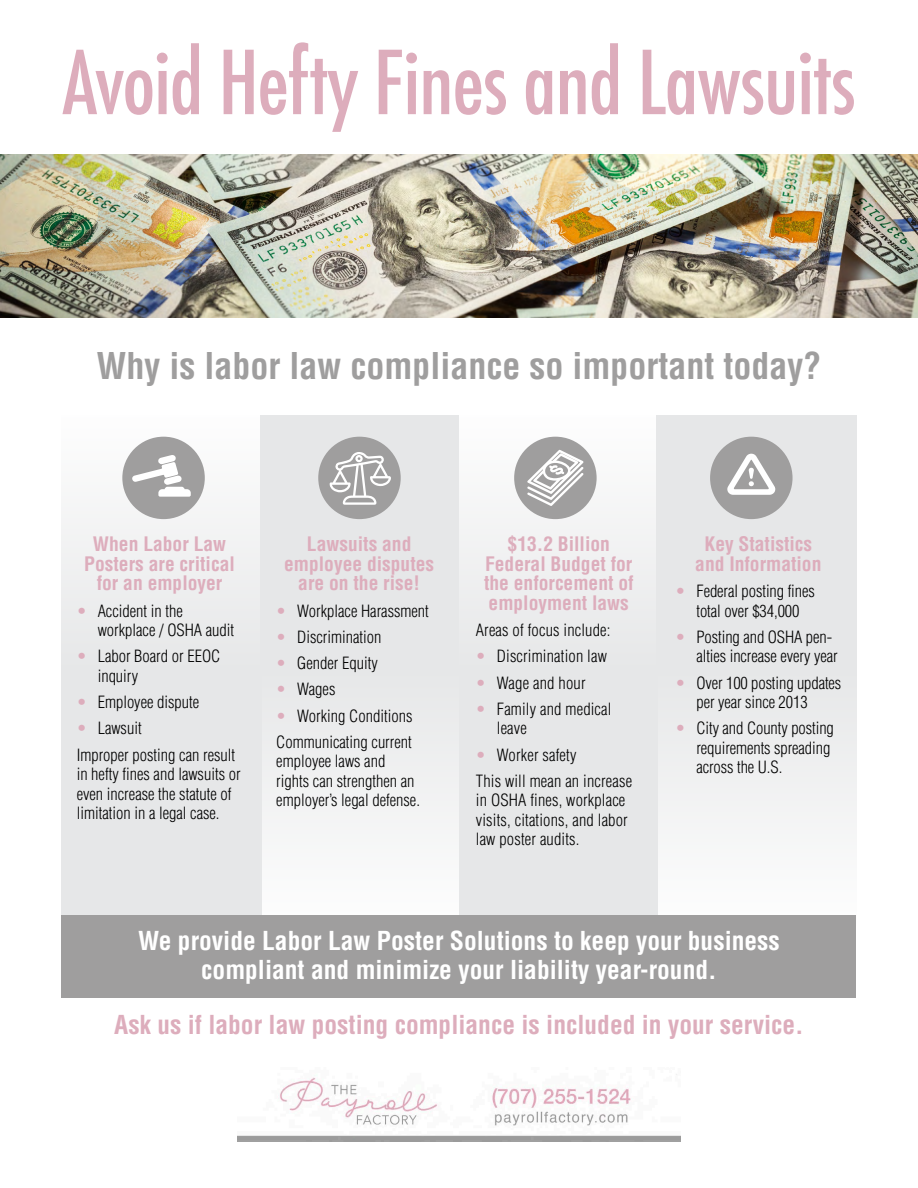
<style>
.page{position:relative;width:918px;height:1188px;background:#fff}
.page>*{position:absolute;margin:0;border:0;box-sizing:border-box;transform-origin:0 0}
.t1{font:500 condensed 85.5px "Futura";letter-spacing:-.015em;color:#ddadbc}
.t2{font:700 condensed 36px "Helvetica";color:#9f9e9e}
.t3{font:700 condensed 25.5px/28.5px "Helvetica";color:#fff;text-align:center}
.t4{font:700 condensed 25.5px "Helvetica";color:#ddadbc}
.t5{font:700 condensed 19.5px/19.5px "Helvetica";color:#ddadbc;text-align:center}
.t6{font:300 condensed 16.5px/19.5px "Helvetica";color:#000}
.s1{color:#ddadbc}
</style>
<div class="page">
<div style="left:459px;top:415px;width:198px;height:510px;background:linear-gradient(to bottom,#f8f9f9,#dfe0e1)"></div>
<div style="left:61px;top:415px;width:200px;height:510px;background:linear-gradient(to bottom,#f8f9f9,#dfe0e1)"></div>
<div style="left:261px;top:415px;width:198px;height:510px;background:linear-gradient(to bottom,#e1e2e3,#f6f6f6)"></div>
<div style="left:657px;top:415px;width:200px;height:510px;background:linear-gradient(to bottom,#e1e2e3,#f6f6f6)"></div>
<div style="left:62px;top:916px;width:794px;height:82px;background:#9f9e9e"></div>
<img style="left:0;top:155px;width:918px;height:163px">
<div style="left:710px;top:437px;width:83px;height:82px;background:#9f9e9e;border-radius:50%"></div>
<svg style="left:727px;top:454px;width:49px;height:41px"></svg>
<div style="left:122px;top:437px;width:83px;height:82px;background:#9f9e9e;border-radius:50%"></div>
<svg style="left:132px;top:455px;width:59px;height:42px"></svg>
<div style="left:514px;top:437px;width:83px;height:82px;background:#9f9e9e;border-radius:50%"></div>
<svg style="left:527px;top:450px;width:57px;height:56px"></svg>
<div style="left:318px;top:437px;width:83px;height:82px;background:#9f9e9e;border-radius:50%"></div>
<svg style="left:330px;top:452px;width:61px;height:53px"></svg>
<img style="left:237px;top:1074px;width:444px;height:67px">
<h1 class="t1" style="left:62px;top:28px;width:795px">Avoid Hefty Fines and Lawsuits</h1>
<h2 class="t2" style="left:97px;top:344px;width:726px">Why is labor law compliance so important today?</h2>
<p class="t5" style="left:84px;top:534px;width:152px">When Labor Law<br>Posters are critical for an employer</p>
<p class="t6" style="left:98px;top:601px;width:138px;text-indent:-21px"><span class="s1">•</span> Accident in the workplace / OSHA audit</p>
<p class="t6" style="left:98px;top:647px;width:124px;text-indent:-21px"><span class="s1">•</span> Labor Board or EEOC inquiry</p>
<p class="t6" style="left:77px;top:692px;width:124px"><span class="s1">•</span> Employee dispute</p>
<p class="t6" style="left:77px;top:715px;width:160px;line-height:26.2px"><span class="s1">•</span> Lawsuit<br>Improper posting can result</p>
<p class="t6" style="left:77px;top:764px;width:166px">in hefty fines and lawsuits or even increase the statute of limitation in a legal case.</p>
<p class="t5" style="left:284px;top:534px;width:152px">Lawsuits and employee disputes are on the rise!</p>
<p class="t6" style="left:276px;top:601px;width:154px"><span class="s1">•</span> Workplace Harassment</p>
<p class="t6" style="left:276px;top:627px;width:107px"><span class="s1">•</span> Discrimination</p>
<p class="t6" style="left:276px;top:653px;width:103px"><span class="s1">•</span> Gender Equity</p>
<p class="t6" style="left:276px;top:680px;width:61px"><span class="s1">•</span> Wages</p>
<p class="t6" style="left:276px;top:703px;width:138px;line-height:26.2px"><span class="s1">•</span> Working Conditions<br>Communicating current</p>
<p class="t6" style="left:276px;top:752px;width:145px">employee laws and rights can strengthen an employer’s legal defense.</p>
<p class="t5" style="left:484px;top:534px;width:151px">$13.2 Billion<br>Federal Budget for the enforcement of employment laws</p>
<p class="t6" style="left:476px;top:620px;width:136px">Areas of focus include:</p>
<p class="t6" style="left:476px;top:647px;width:133px"><span class="s1">•</span> Discrimination law</p>
<p class="t6" style="left:476px;top:673px;width:111px"><span class="s1">•</span> Wage and hour</p>
<p class="t6" style="left:497px;top:699px;width:116px;text-indent:-21px"><span class="s1">•</span> Family and medical leave</p>
<p class="t6" style="left:476px;top:742px;width:158px;line-height:26.2px"><span class="s1">•</span> Worker safety<br>This will mean an increase</p>
<p class="t6" style="left:476px;top:791px;width:153px">in OSHA fines, workplace visits, citations, and labor law poster audits.</p>
<p class="t5" style="left:695px;top:534px;width:128px">Key Statistics and Information</p>
<p class="t6" style="left:675px;top:581px;width:141px;text-align:center"><span class="s1">•</span> Federal posting fines total over $34,000</p>
<p class="t6" style="left:696px;top:627px;width:143px;text-indent:-21px"><span class="s1">•</span> Posting and OSHA pen&shy;alties increase every year</p>
<p class="t6" style="left:696px;top:673px;width:146px;text-indent:-21px"><span class="s1">•</span> Over 100 posting updates per year since 2013</p>
<p class="t6" style="left:696px;top:719px;width:139px;text-indent:-21px"><span class="s1">•</span> City and County posting requirements spreading across the U.S.</p>
<h3 class="t3" style="left:138px;top:927px;width:643px">We provide Labor Law Poster Solutions to keep your business compliant and minimize your liability year-round.</h3>
<h3 class="t4" style="left:114px;top:1009px;width:691px">Ask us if labor law posting compliance is included in your service.</h3>
</div>
